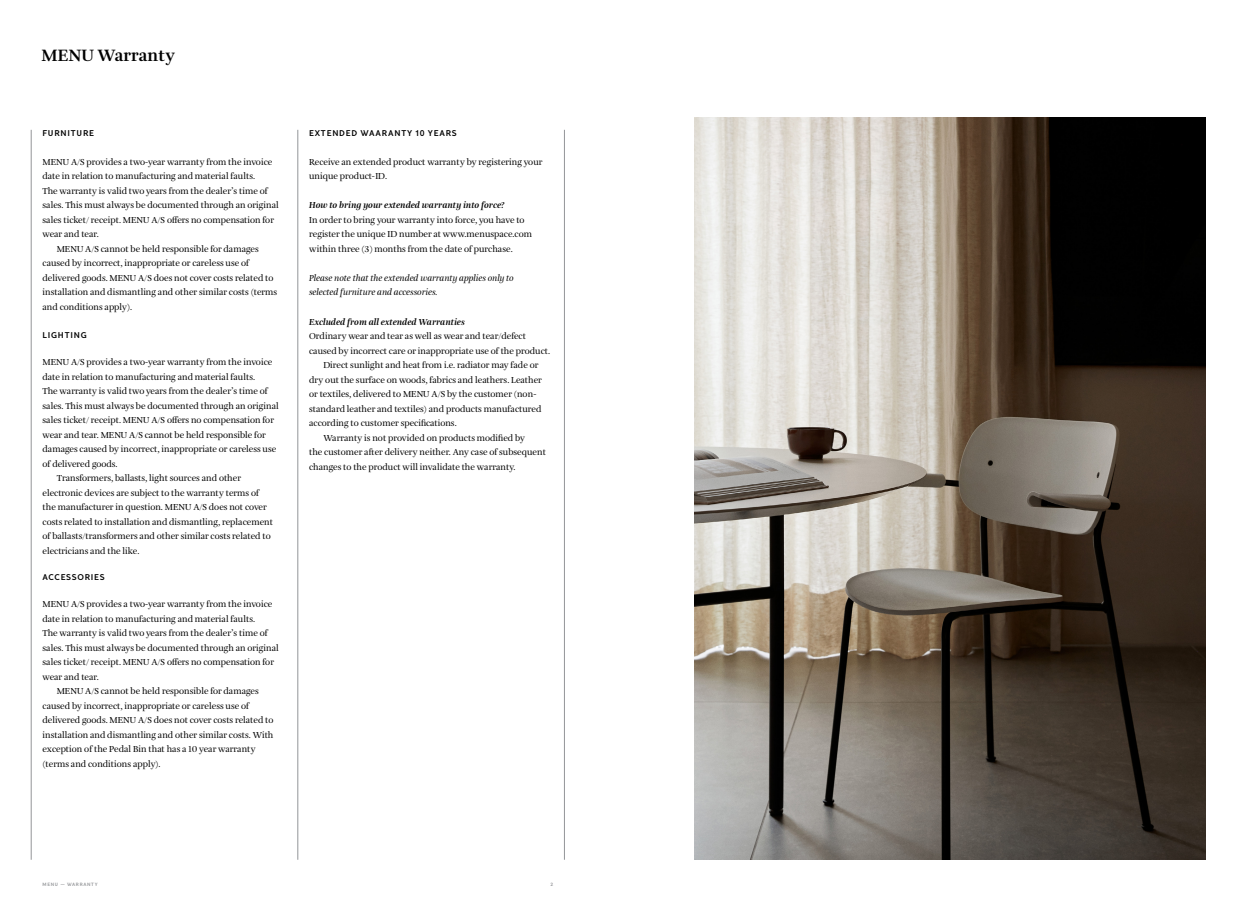
<style>
.page{position:relative;width:1248px;height:908px;background:#fff}
.page>*{position:absolute;margin:0;border:0;box-sizing:border-box;transform-origin:0 0}
.t1{font:700 17px "Amalia Pro";color:#000}
.t2{font:9px/14.5px "Amalia Pro";color:#000}
.t3{font:italic 9px/14.5px "Amalia Pro";color:#000}
.t4{font:italic 700 9px "Amalia Pro";color:#000}
.t5{font:600 8px "The Wave";letter-spacing:.1em;color:#000}
.t6{font:600 4.5px "The Wave";letter-spacing:.15em;color:#939598}
</style>
<div class="page">
<hr style="left:297px;top:130px;width:1px;height:729px;background:#939598">
<hr style="left:564px;top:130px;width:1px;height:729px;background:#939598">
<hr style="left:31px;top:130px;width:1px;height:729px;background:#939598">
<img style="left:694px;top:118px;width:511px;height:741px">
<h1 class="t1" style="left:42px;top:45px;width:135px">MENU Warranty</h1>
<p class="t5" style="left:43px;top:128px;width:53px">FURNITURE</p>
<p class="t2" style="left:43px;top:155px;width:231px">MENU A/S provides a two-year warranty from the invoice</p>
<p class="t2" style="left:43px;top:169px;width:214px">date in relation to manufacturing and material faults.</p>
<p class="t2" style="left:43px;top:184px;width:227px">The warranty is valid two years from the dealer’s time of</p>
<p class="t2" style="left:43px;top:198px;width:238px">sales. This must always be documented through an original</p>
<p class="t2" style="left:43px;top:213px;width:233px">sales ticket/ receipt. MENU A/S offers no compensation for</p>
<p class="t2" style="left:43px;top:227px;width:58px">wear and tear.</p>
<p class="t2" style="left:57px;top:242px;width:203px">MENU A/S cannot be held responsible for damages</p>
<p class="t2" style="left:43px;top:256px;width:208px">caused by incorrect, inappropriate or careless use of</p>
<p class="t2" style="left:43px;top:271px;width:232px">delivered goods. MENU A/S does not cover costs related to</p>
<p class="t2" style="left:43px;top:285px;width:236px">installation and dismantling and other similar costs (terms</p>
<p class="t2" style="left:43px;top:300px;width:91px">and conditions apply).</p>
<p class="t5" style="left:43px;top:329px;width:46px">LIGHTING</p>
<p class="t2" style="left:43px;top:355px;width:231px">MENU A/S provides a two-year warranty from the invoice</p>
<p class="t2" style="left:43px;top:369px;width:214px">date in relation to manufacturing and material faults.</p>
<p class="t2" style="left:43px;top:384px;width:227px">The warranty is valid two years from the dealer’s time of</p>
<p class="t2" style="left:43px;top:398px;width:238px">sales. This must always be documented through an original</p>
<p class="t2" style="left:43px;top:413px;width:233px">sales ticket/ receipt. MENU A/S offers no compensation for</p>
<p class="t2" style="left:43px;top:427px;width:225px">wear and tear. MENU A/S cannot be held responsible for</p>
<p class="t2" style="left:43px;top:442px;width:235px">damages caused by incorrect, inappropriate or careless use</p>
<p class="t2" style="left:43px;top:456px;width:77px">of delivered goods.</p>
<p class="t2" style="left:57px;top:471px;width:186px">Transformers, ballasts, light sources and other</p>
<p class="t2" style="left:43px;top:485px;width:218px">electronic devices are subject to the warranty terms of</p>
<p class="t2" style="left:43px;top:500px;width:226px">the manufacturer in question. MENU A/S does not cover</p>
<p class="t2" style="left:43px;top:514px;width:232px">costs related to installation and dismantling, replacement</p>
<p class="t2" style="left:43px;top:529px;width:230px">of ballasts/transformers and other similar costs related to</p>
<p class="t2" style="left:43px;top:543px;width:98px">electricians and the like.</p>
<p class="t5" style="left:43px;top:571px;width:64px">ACCESSORIES</p>
<p class="t2" style="left:43px;top:597px;width:231px">MENU A/S provides a two-year warranty from the invoice</p>
<p class="t2" style="left:43px;top:611px;width:214px">date in relation to manufacturing and material faults.</p>
<p class="t2" style="left:43px;top:626px;width:227px">The warranty is valid two years from the dealer’s time of</p>
<p class="t2" style="left:43px;top:640px;width:238px">sales. This must always be documented through an original</p>
<p class="t2" style="left:43px;top:655px;width:233px">sales ticket/ receipt. MENU A/S offers no compensation for</p>
<p class="t2" style="left:43px;top:669px;width:58px">wear and tear.</p>
<p class="t2" style="left:57px;top:684px;width:203px">MENU A/S cannot be held responsible for damages</p>
<p class="t2" style="left:43px;top:698px;width:208px">caused by incorrect, inappropriate or careless use of</p>
<p class="t2" style="left:43px;top:713px;width:232px">delivered goods. MENU A/S does not cover costs related to</p>
<p class="t2" style="left:43px;top:727px;width:232px">installation and dismantling and other similar costs. With</p>
<p class="t2" style="left:43px;top:742px;width:215px">exception of the Pedal Bin that has a 10 year warranty</p>
<p class="t2" style="left:43px;top:756px;width:120px">(terms and conditions apply).</p>
<p class="t5" style="left:309px;top:128px;width:149px">EXTENDED WAARANTY 10 YEARS</p>
<p class="t2" style="left:309px;top:155px;width:235px">Receive an extended product warranty by registering your unique product-ID.</p>
<p class="t4" style="left:309px;top:200px;width:197px">How to bring your extended warranty into force?</p>
<p class="t2" style="left:309px;top:213px;width:224px">In order to bring your warranty into force, you have to register the unique ID number at www.menuspace.com within three (3) months from the date of purchase.</p>
<p class="t3" style="left:309px;top:271px;width:206px">Please note that the extended warranty applies only to selected furniture and accessories.</p>
<p class="t4" style="left:309px;top:316px;width:157px">Excluded from all extended Warranties</p>
<p class="t2" style="left:309px;top:329px;width:218px">Ordinary wear and tear as well as wear and tear/defect</p>
<p class="t2" style="left:309px;top:343px;width:242px">caused by incorrect care or inappropriate use of the product.</p>
<p class="t2" style="left:323px;top:358px;width:216px">Direct sunlight and heat from i.e. radiator may fade or</p>
<p class="t2" style="left:309px;top:372px;width:234px">dry out the surface on woods, fabrics and leathers. Leather</p>
<p class="t2" style="left:309px;top:387px;width:229px">or textiles, delivered to MENU A/S by the customer (non-</p>
<p class="t2" style="left:309px;top:401px;width:234px">standard leather and textiles) and products manufactured</p>
<p class="t2" style="left:309px;top:416px;width:149px">according to customer specifications.</p>
<p class="t2" style="left:323px;top:430px;width:203px">Warranty is not provided on products modified by</p>
<p class="t2" style="left:309px;top:445px;width:238px">the customer after delivery neither. Any case of subsequent</p>
<p class="t2" style="left:309px;top:459px;width:208px">changes to the product will invalidate the warranty.</p>
<p class="t6" style="left:43px;top:880px;width:57px">MENU — WARRANTY</p>
<p class="t6" style="left:550px;top:880px;width:4px">2</p>
</div>
